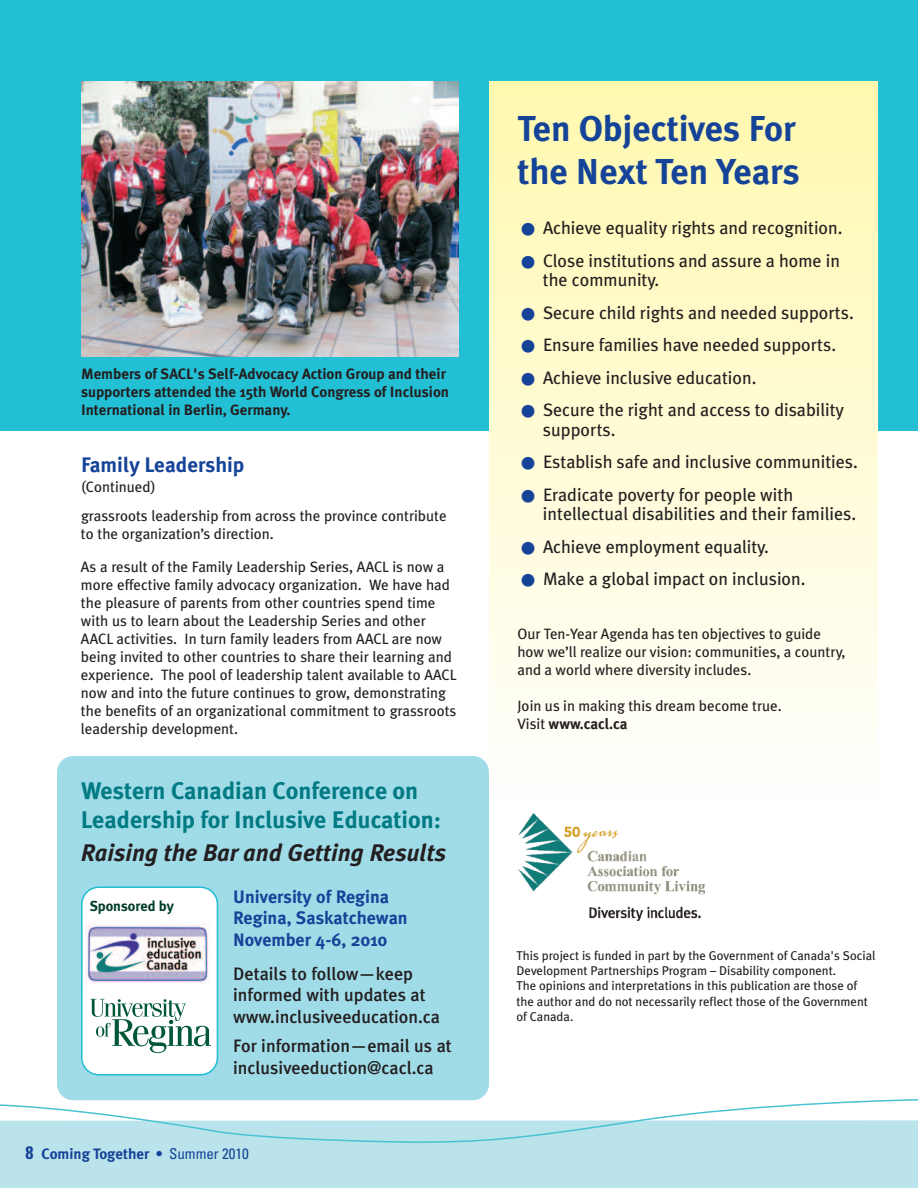
<style>
.page{position:relative;width:918px;height:1188px;background:#fff}
.page>*{position:absolute;margin:0;border:0;box-sizing:border-box;transform-origin:0 0}
.t1{font:700 36px/43.7px "Meta Plus";color:#154398}
.t2{font:700 24px/28.8px "Meta Plus";color:#007a83}
.t3{font:italic 700 24px "Meta Plus";color:#231f20}
.t4{font:700 21px "Meta Plus";color:#154398}
.t5{font:18px/19.5px "Meta Plus";color:#231f20}
.t6{font:500 18px/21.6px "Meta Plus";color:#231f20}
.t7{font:700 18px/21.6px "Meta Plus";color:#154398}
.t8{font:15px/18px "Meta Plus";color:#231f20}
.t9{font:700 15px/18px "Meta Plus";color:#231f20}
.t10{font:700 15px "Meta Plus";color:#154398}
.t11{font:14.4px "Meta Plus Bold Roman+GSQPZG";color:#003d2a}
.t12{font:12.75px/15.3px "Meta Plus";color:#231f20}
.s1{font-family:"Univers";font-stretch:condensed;font-size:18px}
.s2{font-family:"Univers";font-stretch:condensed}
.s3{font-family:"Univers";font-weight:400;font-stretch:condensed}
.s4{font-weight:700;font-size:36px;color:#154398}
.s5{font-weight:700}
</style>
<div class="page">
<div style="left:57px;top:756px;width:432px;height:344px;background:#a0dbe8;border-radius:16px"></div>
<div style="left:0;top:1170px;width:918px;height:18px;background:#bbe3eb"></div>
<svg style="left:0;top:1020px;width:918px;height:150px"></svg>
<div style="left:0;top:0;width:918px;height:430px;background:#23bfd5"></div>
<img style="left:81px;top:81px;width:378px;height:276px">
<div style="left:489px;top:81px;width:389px;height:724px;background:linear-gradient(to bottom,#fff8ae,#fffefe)"></div>
<img style="left:518px;top:813px;width:187px;height:107px">
<svg style="left:81px;top:886px;width:137px;height:190px;background:#d3dee2"></svg>
<p class="t9" style="left:81px;top:365px;width:370px">Members of SACL's Self-Advocacy Action Group and their supporters attended the 15th World Congress of Inclusion<br>International in Berlin, Germany.</p>
<h3 class="t4" style="left:81px;top:452px;width:165px">Family Leadership</h3>
<p class="t8" style="left:81px;top:473px;width:367px;line-height:28.5px">(Continued)<br>grassroots leadership from across the province contribute</p>
<p class="t8" style="left:81px;top:517px;width:365px;line-height:33px">to the organization’s direction.<br>As a result of the Family Leadership Series, AACL is now a</p>
<p class="t8" style="left:81px;top:576px;width:377px">more effective family advocacy organization. We have had the pleasure of parents from other countries spend time with us to learn about the Leadership Series and other AACL activities. In turn family leaders from AACL are now being invited to other countries to share their learning and experience. The pool of leadership talent available to AACL now and into the future continues to grow, demonstrating the benefits of an organizational commitment to grassroots leadership development.</p>
<h2 class="t2" style="left:81px;top:776px;width:362px">Western Canadian Conference on<br>Leadership for Inclusive Education:</h2>
<h2 class="t3" style="left:81px;top:838px;width:367px">Raising the Bar and Getting Results</h2>
<p class="t11" style="left:90px;top:898px;width:86px">Sponsored by</p>
<p class="t7" style="left:233px;top:886px;width:176px">University of Regina<br>Regina, Saskatchewan<br>November 4-6, 2010</p>
<p class="t6" style="left:233px;top:963px;width:208px">Details to follow—keep informed with updates at www.inclusiveeducation.ca</p>
<p class="t6" style="left:233px;top:1035px;width:220px">For information—email us at inclusiveeduction@cacl.ca</p>
<p class="t10" style="left:26px;top:1145px;width:225px"><span class="s1">8</span> Coming Together <span class="s2">•</span> <span class="s3">Summer 2010</span></p>
<h1 class="t1" style="left:518px;top:106px;width:284px">Ten Objectives For the Next Ten Years</h1>
<p class="t5" style="left:519px;top:218px;width:325px"><span class="s4">•</span> Achieve equality rights and recognition.</p>
<p class="t5" style="left:543px;top:251px;width:299px;text-indent:-24px"><span class="s4">•</span> Close institutions and assure a home in the community.</p>
<p class="t5" style="left:519px;top:303px;width:336px"><span class="s4">•</span> Secure child rights and needed supports.</p>
<p class="t5" style="left:519px;top:335px;width:319px"><span class="s4">•</span> Ensure families have needed supports.</p>
<p class="t5" style="left:519px;top:368px;width:239px"><span class="s4">•</span> Achieve inclusive education.</p>
<p class="t5" style="left:543px;top:400px;width:303px;text-indent:-24px"><span class="s4">•</span> Secure the right and access to disability supports.</p>
<p class="t5" style="left:519px;top:452px;width:340px"><span class="s4">•</span> Establish safe and inclusive communities.</p>
<p class="t5" style="left:543px;top:485px;width:315px;text-indent:-24px"><span class="s4">•</span> Eradicate poverty for people with intellectual disabilities and their families.</p>
<p class="t5" style="left:519px;top:537px;width:252px"><span class="s4">•</span> Achieve employment equality.</p>
<p class="t5" style="left:519px;top:569px;width:288px"><span class="s4">•</span> Make a global impact on inclusion.</p>
<p class="t8" style="left:518px;top:625px;width:329px">Our Ten-Year Agenda has ten objectives to guide how we’ll realize our vision: communities, a country, and a world where diversity includes.</p>
<p class="t8" style="left:518px;top:697px;width:266px">Join us in making this dream become true.<br>Visit <span class="s5">www.cacl.ca</span></p>
<p class="t12" style="left:516px;top:948px;width:361px">This project is funded in part by the Government of Canada's Social Development Partnerships Program – Disability component.<br>The opinions and interpretations in this publication are those of the author and do not necessarily reflect those of the Government of Canada.</p>
</div>
